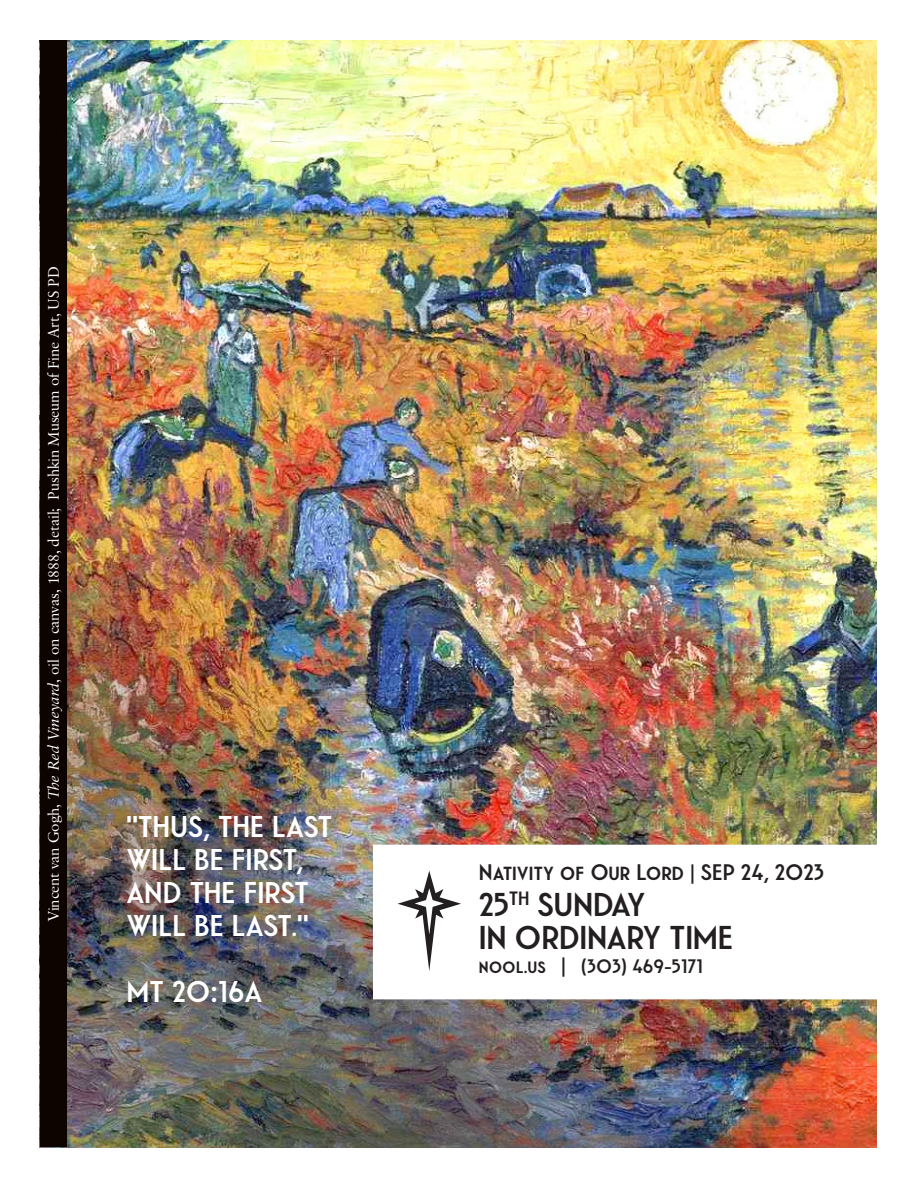
<style>
.page{position:relative;width:918px;height:1188px;background:#fff}
.page>*{position:absolute;margin:0;border:0;box-sizing:border-box;transform-origin:0 0}
.t1{font:800 33px "Waverly CF";letter-spacing:-.01em;color:#231f20}
.t2{font:800 30px "Waverly CF";color:#fff}
.t3{font:800 22.5px "Waverly CF";color:#231f20}
.t4{font:800 19.5px "Waverly CF";color:#231f20}
.t5{font:15.75px "Savoy";color:#fff}
.s1{font-style:italic}
.s2{font-size:19.5px}
</style>
<div class="page">
<img style="left:67px;top:40px;width:810px;height:1108px">
<div style="left:40px;top:40px;width:27px;height:1108px;background:#0d0400"></div>
<svg style="left:373px;top:845px;width:504px;height:154px"></svg>
<svg style="left:398px;top:871px;width:63px;height:100px"></svg>
<p class="t5" style="left:45px;top:921px;width:656px;rotate:-90deg">Vincent van Gogh, <span class="s1">The Red Vineyard</span>, oil on canvas, 1888, detail; Pushkin Museum of Fine Art, US PD</p>
<p class="t2" style="left:126px;top:808px;width:208px">"THUS, THE LAST</p>
<p class="t2" style="left:126px;top:841px;width:179px">WILL BE FIRST,</p>
<p class="t2" style="left:126px;top:874px;width:184px">AND THE FIRST</p>
<p class="t2" style="left:126px;top:907px;width:184px">WILL BE LAST."</p>
<p class="t2" style="left:126px;top:973px;width:138px">MT 20:16A</p>
<p class="t3" style="left:479px;top:859px;width:347px">Nativity of Our Lord <span class="s2">|</span> SEP 24, 2023</p>
<p class="t1" style="left:479px;top:884px;width:168px">25<sup>TH</sup> SUNDAY</p>
<p class="t1" style="left:479px;top:917px;width:256px">IN ORDINARY TIME</p>
<p class="t4" style="left:479px;top:954px;width:226px">nool.us | (303) 469-5171</p>
</div>
